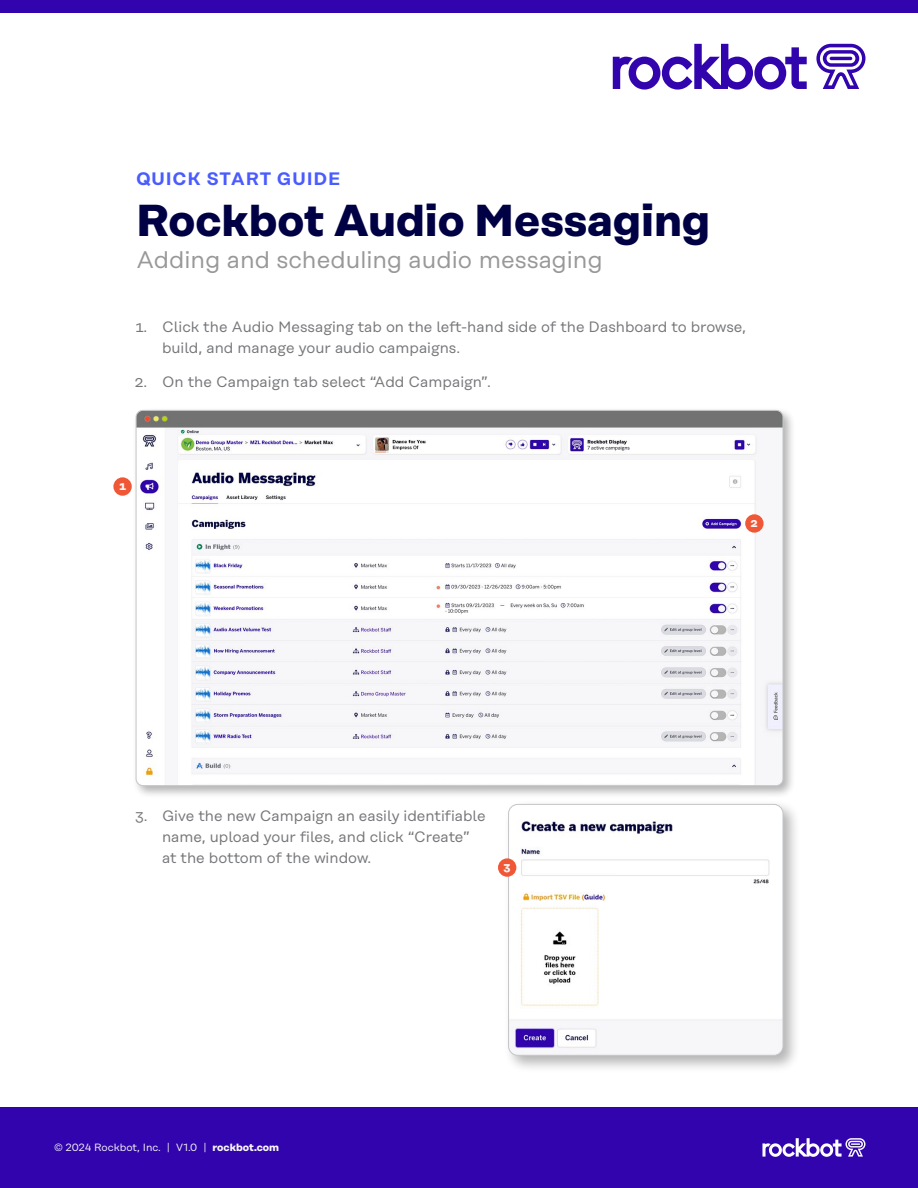
<style>
.page{position:relative;width:918px;height:1188px;background:#fff}
.page>*{position:absolute;margin:0;border:0;box-sizing:border-box;transform-origin:0 0}
.t1{font:700 44.7px "Rational Display";color:#004}
.t2{font:24px "Rational Display";color:#98989a}
.t3{font:600 18px "Rational Display";letter-spacing:.04em;color:#4a5bff}
.t4{font:15px/21px "Rational Text";color:#76777a}
.t5{font:700 11.7px "Rational Text";color:#f8f7f6}
.t6{font:10.5px "Rational Display";color:#f8f7f6}
.s1{font-weight:700}
</style>
<div class="page">
<div style="left:0;top:1107px;width:918px;height:81px;background:#3204ad"></div>
<div style="left:0;top:0;width:918px;height:14px;background:#3204ad"></div>
<svg style="left:816px;top:44px;width:50px;height:45px"></svg>
<svg style="left:613px;top:44px;width:194px;height:46px"></svg>
<svg style="left:762px;top:1138px;width:104px;height:19px"></svg>
<div style="left:132px;top:407px;width:664px;height:392px;background:#000;opacity:.3"></div>
<img style="left:136px;top:410px;width:647px;height:376px">
<div style="left:113px;top:477px;width:19px;height:19px;background:#f05736;border-radius:50%"></div>
<div style="left:745px;top:514px;width:19px;height:19px;background:#f05736;border-radius:50%"></div>
<div style="left:503px;top:799px;width:298px;height:275px;background:#000;opacity:.3"></div>
<img style="left:509px;top:804px;width:274px;height:251px">
<div style="left:508px;top:804px;width:275px;height:252px;border:1px solid #c4c6c8;border-radius:9px"></div>
<div style="left:525px;top:863px;width:92px;height:9px;background:#fff"></div>
<div style="left:498px;top:858px;width:18px;height:19px;background:#f05736;border-radius:50%"></div>
<p class="t3" style="left:136px;top:168px;width:206px">QUICK START GUIDE</p>
<h1 class="t1" style="left:136px;top:193px;width:576px">Rockbot Audio Messaging</h1>
<h2 class="t2" style="left:136px;top:245px;width:468px">Adding and scheduling audio messaging</h2>
<p class="t4" style="left:162px;top:316px;width:586px;text-indent:-27px">1. Click the Audio Messaging tab on the left-hand side of the Dashboard to browse, build, and manage your audio campaigns.</p>
<p class="t4" style="left:135px;top:371px;width:357px">2. On the Campaign tab select “Add Campaign”.</p>
<p class="t5" style="left:119px;top:479px;width:9px">1</p>
<p class="t5" style="left:751px;top:516px;width:8px">2</p>
<p class="t4" style="left:162px;top:805px;width:325px;text-indent:-27px">3. Give the new Campaign an easily identifiable name, upload your files, and click “Create” at the bottom of the window.</p>
<p class="t5" style="left:504px;top:860px;width:9px">3</p>
<p class="t6" style="left:54px;top:1142px;width:227px">© 2024 Rockbot, Inc. | V1.0 | <span class="s1">rockbot.com</span></p>
</div>
